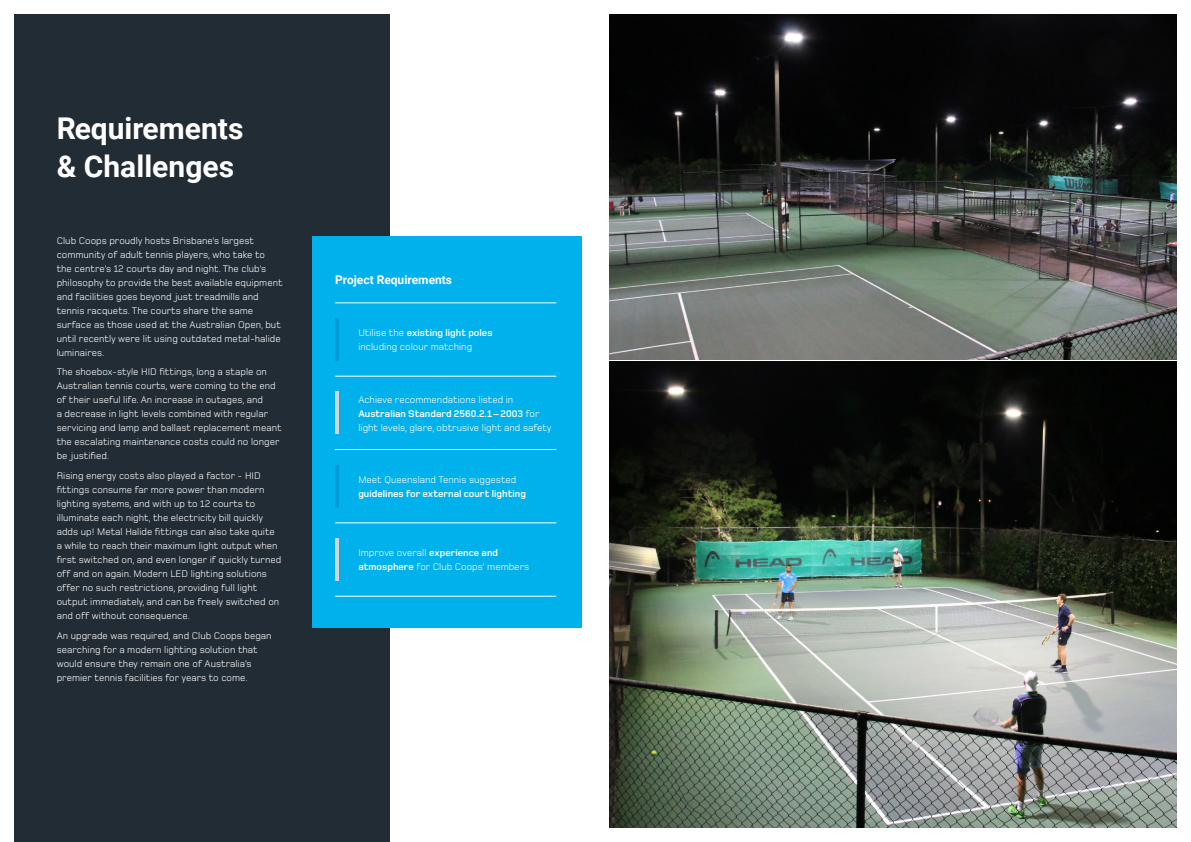
<style>
.page{position:relative;width:1191px;height:842px;background:#fff}
.page>*{position:absolute;margin:0;border:0;box-sizing:border-box;transform-origin:0 0}
.t1{font:700 30px/37.6px "Roboto";color:#fff}
.t2{font:700 12px "Roboto";color:#fff}
.body{font:10px/14px "Foundry Monoline";color:#fff}
.body-2{font:700 10px/14px "Foundry Monoline";color:#fff}
.s1{font-weight:700}
.s2{font-weight:400}
</style>
<div class="page">
<div style="left:14px;top:14px;width:375px;height:828px;background:#222c34"></div>
<div style="left:312px;top:236px;width:269px;height:391px;background:#00b1eb"></div>
<img style="left:609px;top:14px;width:567px;height:814px">
<hr style="left:335px;top:303px;width:221px;height:1px;background:#fff">
<hr style="left:335px;top:376px;width:221px;height:1px;background:#fff">
<hr style="left:335px;top:449px;width:221px;height:1px;background:#fff">
<hr style="left:335px;top:523px;width:221px;height:1px;background:#fff">
<hr style="left:335px;top:596px;width:221px;height:1px;background:#fff">
<hr style="left:335px;top:318px;width:4px;height:43px;background:#009bd6">
<hr style="left:335px;top:391px;width:4px;height:43px;background:#d4d4d5">
<hr style="left:335px;top:465px;width:4px;height:43px;background:#009bd6">
<hr style="left:335px;top:538px;width:4px;height:43px;background:#d4d4d5">
<h2 class="t1" style="left:57px;top:109px;width:188px">Requirements &amp; Challenges</h2>
<p class="body" style="left:57px;top:234px;width:227px">Club Coops proudly hosts Brisbane’s largest community of adult tennis players, who take to the centre’s 12 courts day and night. The club’s philosophy to provide the best available equipment and facilities goes beyond just treadmills and tennis racquets. The courts share the same surface as those used at the Australian Open, but until recently were lit using outdated metal-halide luminaires.</p>
<p class="body" style="left:57px;top:365px;width:226px">The shoebox-style HID fittings, long a staple on Australian tennis courts, were coming to the end of their useful life. An increase in outages, and<br>a decrease in light levels combined with regular servicing and lamp and ballast replacement meant the escalating maintenance costs could no longer be justified.</p>
<p class="body" style="left:57px;top:469px;width:226px">Rising energy costs also played a factor - HID fittings consume far more power than modern lighting systems, and with up to 12 courts to illuminate each night, the electricity bill quickly adds up! Metal Halide fittings can also take quite a while to reach their maximum light output when first switched on, and even longer if quickly turned off and on again. Modern LED lighting solutions offer no such restrictions, providing full light output immediately, and can be freely switched on and off without consequence.</p>
<p class="body" style="left:57px;top:629px;width:216px">An upgrade was required, and Club Coops began searching for a modern lighting solution that would ensure they remain one of Australia’s premier tennis facilities for years to come.</p>
<h2 class="t2" style="left:335px;top:271px;width:119px">Project Requirements</h2>
<p class="body" style="left:358px;top:326px;width:136px">Utilise the <span class="s1">existing light poles </span>including colour matching</p>
<p class="body" style="left:358px;top:393px;width:195px">Achieve recommendations listed in<br><span class="s1">Australian Standard 2560.2.1 – 2003</span> for light levels, glare, obtrusive light and safety</p>
<p class="body-2" style="left:358px;top:473px;width:169px"><span class="s2">Meet Queensland Tennis suggested </span>guidelines for external court lighting</p>
<p class="body" style="left:358px;top:546px;width:172px">Improve overall <span class="s1">experience and atmosphere</span> for Club Coops’ members</p>
</div>
